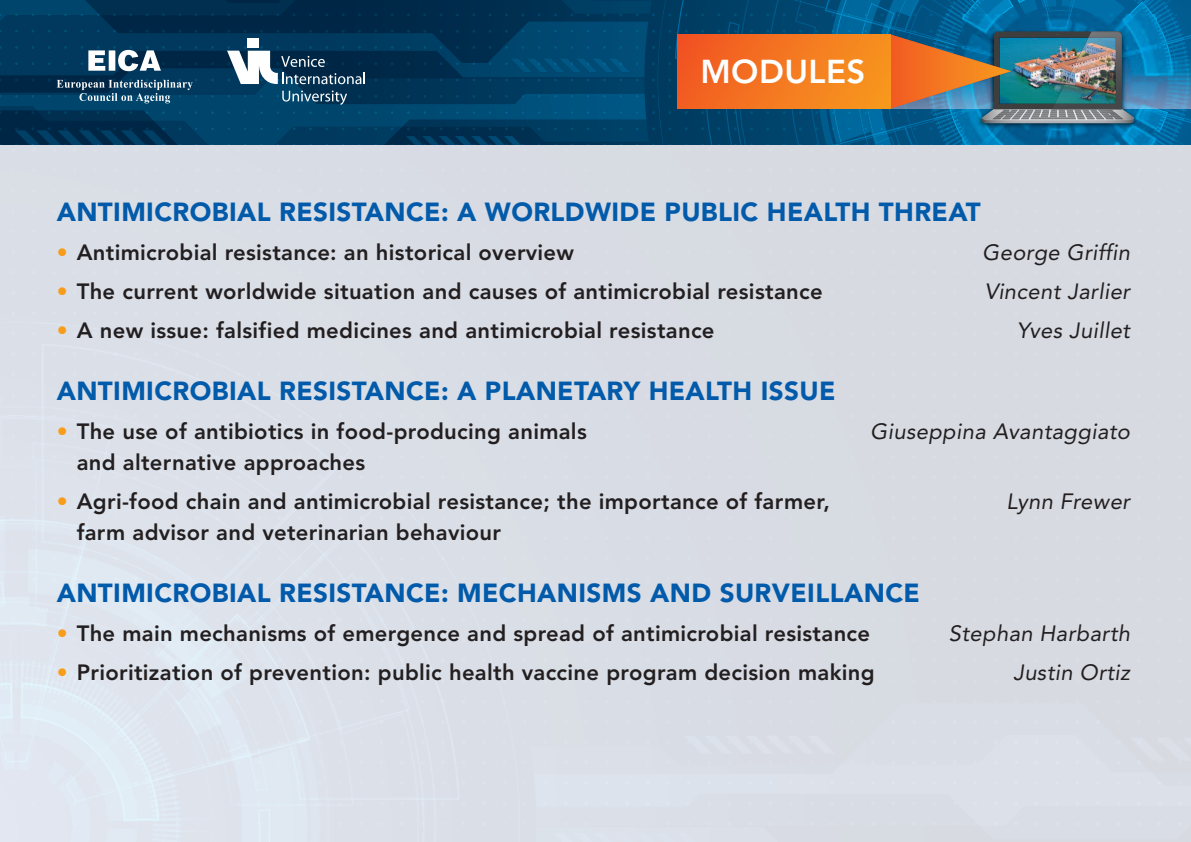
<style>
.page{position:relative;width:1191px;height:842px;background:#fff}
.page>*{position:absolute;margin:0;border:0;box-sizing:border-box;transform-origin:0 0}
.t1{font:800 32.8px "Avenir";letter-spacing:.015em;color:#fff}
.t2{font:900 26px "Avenir";letter-spacing:.015em;color:#015aaa}
.t3{font:800 22px "Avenir";letter-spacing:.015em;color:#231f20}
.t4{font:italic 22px "Avenir";letter-spacing:.02em;color:#231f20}
.s1{color:#f89c1c}
</style>
<div class="page">
<svg style="left:0;top:0;width:1191px;height:146px;background:#2b5469"></svg>
<h1 class="t1" style="left:700px;top:58px;width:167px">MODULES</h1>
<p class="t2" style="left:57px;top:201px;width:925px">ANTIMICROBIAL RESISTANCE: A WORLDWIDE PUBLIC HEALTH THREAT</p>
<p class="t3" style="left:57px;top:243px;width:519px"><span class="s1">•</span> Antimicrobial resistance: an historical overview</p>
<p class="t4" style="left:982px;top:243px;width:149px">George Griffin</p>
<p class="t3" style="left:57px;top:282px;width:767px"><span class="s1">•</span> The current worldwide situation and causes of antimicrobial resistance</p>
<p class="t4" style="left:985px;top:282px;width:147px">Vincent Jarlier</p>
<p class="t3" style="left:57px;top:321px;width:659px"><span class="s1">•</span> A new issue: falsified medicines and antimicrobial resistance</p>
<p class="t4" style="left:1017px;top:321px;width:115px">Yves Juillet</p>
<p class="t2" style="left:57px;top:380px;width:780px">ANTIMICROBIAL RESISTANCE: A PLANETARY HEALTH ISSUE</p>
<p class="t3" style="left:57px;top:422px;width:531px"><span class="s1">•</span> The use of antibiotics in food-producing animals</p>
<p class="t4" style="left:870px;top:422px;width:261px">Giuseppina Avantaggiato</p>
<p class="t3" style="left:77px;top:453px;width:290px">and alternative approaches</p>
<p class="t3" style="left:57px;top:492px;width:774px"><span class="s1">•</span> Agri-food chain and antimicrobial resistance; the importance of farmer,</p>
<p class="t4" style="left:1006px;top:492px;width:125px">Lynn Frewer</p>
<p class="t3" style="left:77px;top:523px;width:426px">farm advisor and veterinarian behaviour</p>
<p class="t2" style="left:57px;top:582px;width:864px">ANTIMICROBIAL RESISTANCE: MECHANISMS AND SURVEILLANCE</p>
<p class="t3" style="left:57px;top:624px;width:815px"><span class="s1">•</span> The main mechanisms of emergence and spread of antimicrobial resistance</p>
<p class="t4" style="left:948px;top:624px;width:183px">Stephan Harbarth</p>
<p class="t3" style="left:57px;top:663px;width:819px"><span class="s1">•</span> Prioritization of prevention: public health vaccine program decision making</p>
<p class="t4" style="left:1013px;top:663px;width:118px">Justin Ortiz</p>
</div>
